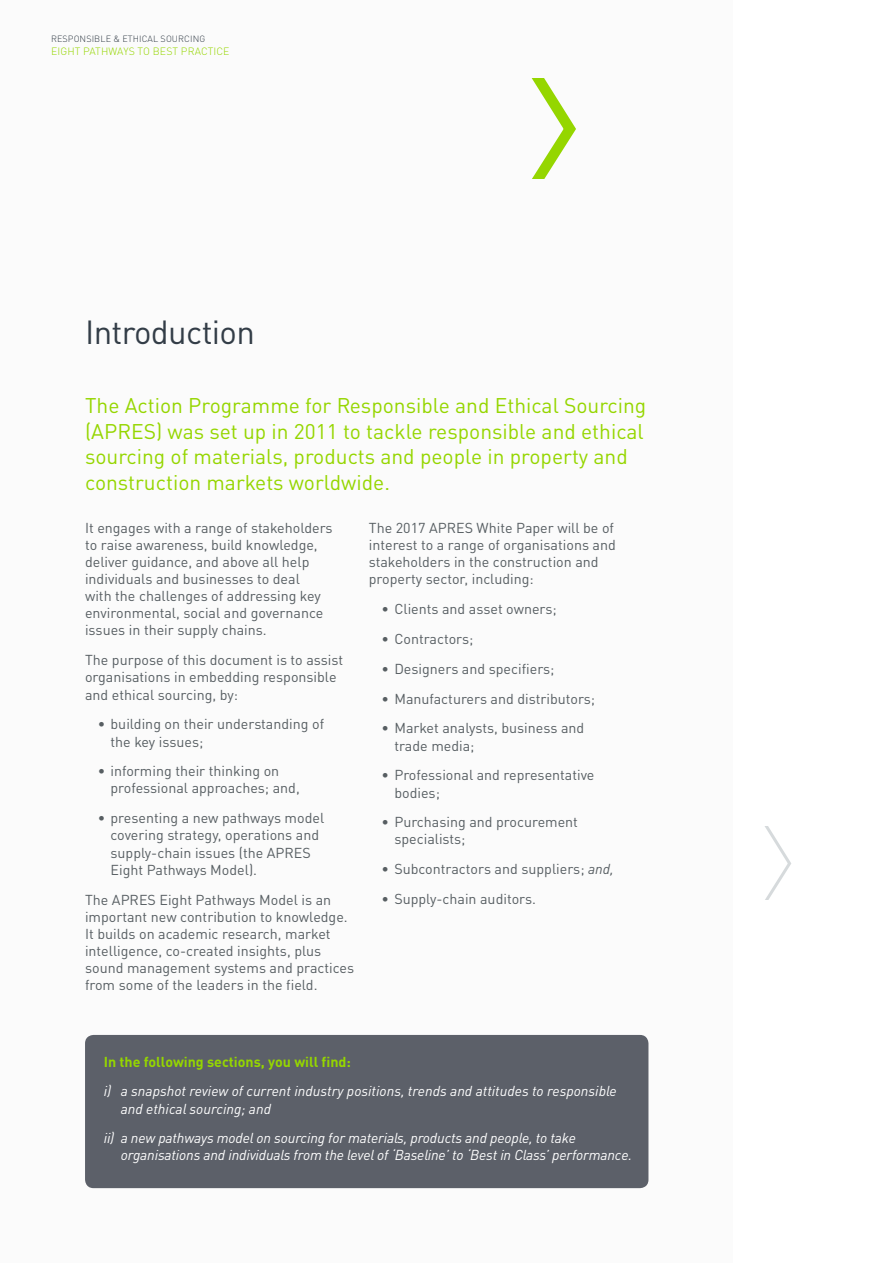
<style>
.page{position:relative;width:893px;height:1263px;background:#fff}
.page>*{position:absolute;margin:0;border:0;box-sizing:border-box;transform-origin:0 0}
.t1{font:33px "DINOT";letter-spacing:-.02em;color:#333d47}
.t2{font:21px/25.5px "DINOT";color:#95d600}
.t3{font:14.25px/17.1px "DINOT";color:#575e62}
.t4{font:italic 14.25px/17.1px "DINOT";letter-spacing:-.01em;color:#fff}
.t5{font:700 14.25px "DINOT";color:#95d600}
.t6{font:300 10.5px "DINOT";letter-spacing:.01em;color:#95d600}
.t7{font:300 9px "DINOT";letter-spacing:.01em;color:#333d47}
.s1{font-style:italic}
</style>
<div class="page">
<div style="left:0;top:0;width:733px;height:1263px;background:#fbfbfb"></div>
<div style="left:85px;top:1035px;width:563px;height:153px;background:#5c6069;border-radius:9px"></div>
<svg style="left:531px;top:78px;width:45px;height:101px"></svg>
<svg style="left:765px;top:826px;width:26px;height:74px"></svg>
<p class="t7" style="left:51px;top:33px;width:156px">RESPONSIBLE &amp; ETHICAL SOURCING</p>
<p class="t6" style="left:51px;top:44px;width:180px">EIGHT PATHWAYS TO BEST PRACTICE</p>
<h1 class="t1" style="left:85px;top:312px;width:171px">Introduction</h1>
<h2 class="t2" style="left:85px;top:392px;width:563px">The Action Programme for Responsible and Ethical Sourcing (APRES) was set up in 2011 to tackle responsible and ethical sourcing of materials, products and people in property and construction markets worldwide.</h2>
<p class="t3" style="left:85px;top:519px;width:249px">It engages with a range of stakeholders to raise awareness, build knowledge, deliver guidance, and above all help individuals and businesses to deal<br>with the challenges of addressing key environmental, social and governance issues in their supply chains.</p>
<p class="t3" style="left:85px;top:651px;width:260px">The purpose of this document is to assist organisations in embedding responsible and ethical sourcing, by:</p>
<p class="t3" style="left:111px;top:715px;width:215px;text-indent:-13px">• building on their understanding of the key issues;</p>
<p class="t3" style="left:111px;top:762px;width:191px;text-indent:-13px">• informing their thinking on professional approaches; and,</p>
<p class="t3" style="left:111px;top:809px;width:215px;text-indent:-13px">• presenting a new pathways model covering strategy, operations and supply-chain issues (the APRES<br>Eight Pathways Model).</p>
<p class="t3" style="left:85px;top:890px;width:271px">The APRES Eight Pathways Model is an important new contribution to knowledge.<br>It builds on academic research, market intelligence, co-created insights, plus sound management systems and practices from some of the leaders in the field.</p>
<p class="t3" style="left:369px;top:519px;width:249px">The 2017 APRES White Paper will be of interest to a range of organisations and stakeholders in the construction and property sector, including:</p>
<p class="t3" style="left:382px;top:600px;width:177px">• Clients and asset owners;</p>
<p class="t3" style="left:382px;top:630px;width:93px">• Contractors;</p>
<p class="t3" style="left:382px;top:660px;width:174px">• Designers and specifiers;</p>
<p class="t3" style="left:382px;top:690px;width:215px">• Manufacturers and distributors;</p>
<p class="t3" style="left:394px;top:719px;width:191px;text-indent:-13px">• Market analysts, business and trade media;</p>
<p class="t3" style="left:394px;top:766px;width:202px;text-indent:-13px">• Professional and representative bodies;</p>
<p class="t3" style="left:394px;top:813px;width:185px;text-indent:-13px">• Purchasing and procurement specialists;</p>
<p class="t3" style="left:382px;top:860px;width:234px">• Subcontractors and suppliers; <span class="s1">and,</span></p>
<p class="t3" style="left:382px;top:890px;width:156px">• Supply-chain auditors.</p>
<p class="t5" style="left:104px;top:1052px;width:249px">In the following sections, you will find:</p>
<p class="t4" style="left:121px;top:1082px;width:497px;text-indent:-17px">i) a snapshot review of current industry positions, trends and attitudes to responsible and ethical sourcing; and</p>
<p class="t4" style="left:121px;top:1129px;width:513px;text-indent:-17px">ii) a new pathways model on sourcing for materials, products and people, to take organisations and individuals from the level of ‘Baseline’ to ‘Best in Class’ performance.</p>
</div>
